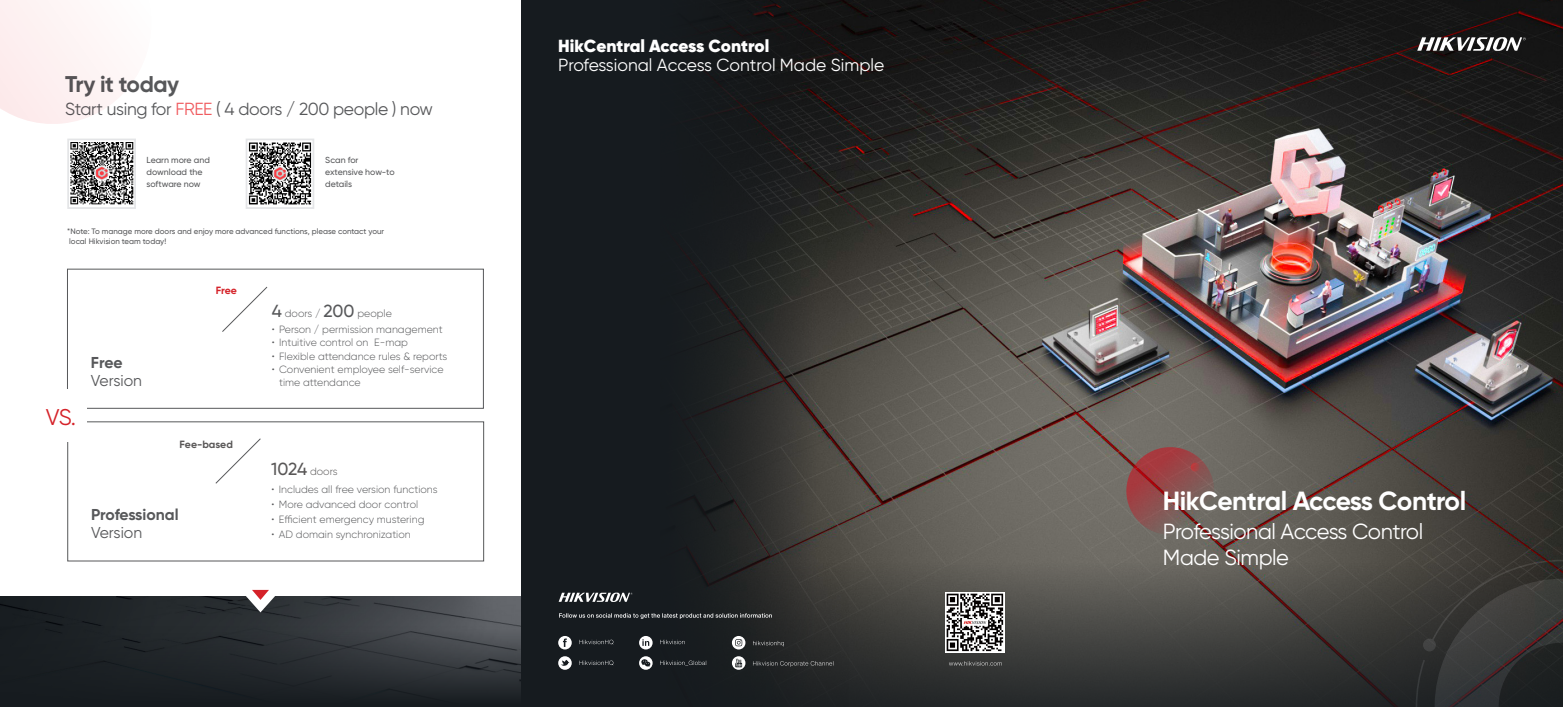
<style>
.page{position:relative;width:1563px;height:707px;background:#fff}
.page>*{position:absolute;margin:0;border:0;box-sizing:border-box;transform-origin:0 0}
.一级标{font:700 26.25px "Gilroy";letter-spacing:-.02em;color:#fff}
.一级标-2{font:700 22.75px "Gilroy";letter-spacing:-.02em;color:#57585a}
.一级标-3{font:22.75px "Gilroy";color:#d52229}
.一级标-4{font:21.88px/26.2px "Gilroy";letter-spacing:-.02em;color:#fff}
.一级标-5{font:17.5px "Gilroy";letter-spacing:-.02em;color:#57585a}
.t1{font:17.5px "Gilroy";color:#fff}
.t2{font:900 17.5px "Gilroy";color:#fff}
._2级标题{font:700 15.75px/17.5px "Gilroy";letter-spacing:-.01em;color:#57585a}
._2级标题-2{font:15.75px/17.5px "Gilroy";letter-spacing:-.005em;color:#57585a}
.正文_TL9{font:300 10.5px/13.1px "Gilroy";color:#57585a}
.正文_TL9-2{font:700 10.5px "Gilroy";letter-spacing:-.005em;color:#595757}
.正文_TL9-3{font:300 10.5px "Gilroy";color:#595757}
.正文_TL9-4{font:700 10.5px "Gilroy";color:#d52229}
.一级标-6{font:500 8.75px/12.2px "Gilroy";color:#57585a}
.一级标-7{font:500 7.88px/10.5px "Gilroy";color:#57585a}
.s1{color:#f05c60}
.s2{font-weight:700}
.s3{font-weight:400}
.s4{font-weight:500;font-size:17.5px}
</style>
<div class="page">
<img style="left:0;top:597px;width:521px;height:29px">
<img style="left:848px;top:0;width:715px;height:707px">
<svg style="left:521px;top:0;width:327px;height:707px;background:#1e2022"></svg>
<svg style="left:1415px;top:560px;width:148px;height:147px;background:#343432"></svg>
<div style="left:1423px;top:638px;width:13px;height:13px;background:#424342;border-radius:50%"></div>
<svg style="left:559px;top:593px;width:73px;height:9px"></svg>
<svg style="left:559px;top:613px;width:213px;height:6px"></svg>
<svg style="left:579px;top:640px;width:34px;height:4px"></svg>
<svg style="left:558px;top:636px;width:14px;height:13px"></svg>
<svg style="left:579px;top:660px;width:34px;height:5px"></svg>
<svg style="left:558px;top:656px;width:14px;height:14px"></svg>
<svg style="left:753px;top:641px;width:31px;height:5px"></svg>
<svg style="left:732px;top:636px;width:13px;height:13px"></svg>
<svg style="left:639px;top:636px;width:13px;height:13px"></svg>
<svg style="left:660px;top:640px;width:25px;height:4px"></svg>
<svg style="left:639px;top:656px;width:13px;height:14px"></svg>
<svg style="left:660px;top:660px;width:46px;height:6px"></svg>
<svg style="left:732px;top:656px;width:13px;height:14px"></svg>
<svg style="left:753px;top:661px;width:80px;height:6px"></svg>
<svg style="left:949px;top:661px;width:52px;height:5px"></svg>
<img style="left:945px;top:593px;width:60px;height:59px">
<svg style="left:0;top:626px;width:526px;height:81px;background:#25292e"></svg>
<div style="left:67px;top:269px;width:416px;height:139px;border:1px solid #57585a"></div>
<svg style="left:1126px;top:447px;width:88px;height:88px;background:#8d4d4d"></svg>
<svg style="left:1190px;top:463px;width:9px;height:8px"></svg>
<svg style="left:1417px;top:37px;width:108px;height:14px"></svg>
<div style="left:34px;top:390px;width:52px;height:52px;background:#fff"></div>
<svg style="left:222px;top:287px;width:45px;height:45px"></svg>
<svg style="left:215px;top:438px;width:46px;height:46px"></svg>
<svg style="left:233px;top:589px;width:55px;height:23px"></svg>
<div style="left:67px;top:139px;width:69px;height:70px;border:2px solid #e4e5e7"></div>
<div style="left:246px;top:139px;width:68px;height:70px;border:2px solid #e4e5e7"></div>
<img style="left:70px;top:143px;width:63px;height:62px">
<div style="left:0;top:0;width:117px;height:124px;background:#fdf2f2"></div>
<img style="left:248px;top:142px;width:63px;height:63px">
<p class="一级标-2" style="left:65px;top:70px;width:116px">Try it today</p>
<p class="一级标-5" style="left:65px;top:98px;width:369px">Start using for <span class="s1">FREE</span> ( 4 doors / 200 people ) now</p>
<p class="一级标-6" style="left:147px;top:153px;width:65px">Learn more and download the</p>
<p class="一级标-6" style="left:147px;top:178px;width:56px">software now</p>
<p class="一级标-6" style="left:325px;top:153px;width:35px">Scan for</p>
<p class="一级标-6" style="left:325px;top:166px;width:71px">extensive how-to</p>
<p class="一级标-6" style="left:325px;top:178px;width:28px">details</p>
<p class="一级标-7" style="left:67px;top:226px;width:318px">*Note: To manage more doors and enjoy more advanced functions, please contact your local Hikvision team today!</p>
<p class="正文_TL9-4" style="left:216px;top:284px;width:23px">Free</p>
<p class="一级标-3" style="left:46px;top:403px;width:32px">VS.</p>
<p class="_2级标题-2" style="left:91px;top:354px;width:53px"><span class="s2">Free<br></span>Version</p>
<p class="正文_TL9-2" style="left:179px;top:437px;width:55px">Fee-based</p>
<p class="_2级标题" style="left:91px;top:506px;width:89px">Professional<br><span class="s3">Version</span></p>
<p class="正文_TL9" style="left:272px;top:306px;width:122px"><span class="s4">4</span> doors / <span class="s4">200</span> people</p>
<p class="正文_TL9" style="left:272px;top:323px;width:173px">• Person / permission management</p>
<p class="正文_TL9" style="left:272px;top:336px;width:138px">• Intuitive control on E-map</p>
<p class="正文_TL9" style="left:272px;top:349px;width:177px">• Flexible attendance rules &amp; reports</p>
<p class="正文_TL9" style="left:279px;top:362px;width:166px;text-indent:-7px">• Convenient employee self-service time attendance</p>
<p class="正文_TL9-3" style="left:271px;top:465px;width:68px"><span class="s4">1024</span> doors</p>
<p class="正文_TL9" style="left:271px;top:483px;width:168px">• Includes all free version functions</p>
<p class="正文_TL9" style="left:271px;top:497px;width:148px">• More advanced door control</p>
<p class="正文_TL9" style="left:271px;top:512px;width:155px">• Efficient emergency mustering</p>
<p class="正文_TL9" style="left:271px;top:527px;width:141px">• AD domain synchronization</p>
<p class="t2" style="left:558px;top:35px;width:213px">HikCentral Access Control</p>
<p class="t1" style="left:558px;top:55px;width:328px">Professional Access Control Made Simple</p>
<p class="一级标" style="left:1163px;top:484px;width:305px">HikCentral Access Control</p>
<p class="一级标-4" style="left:1163px;top:518px;width:262px">Professional Access Control<br>Made Simple</p>
</div>
